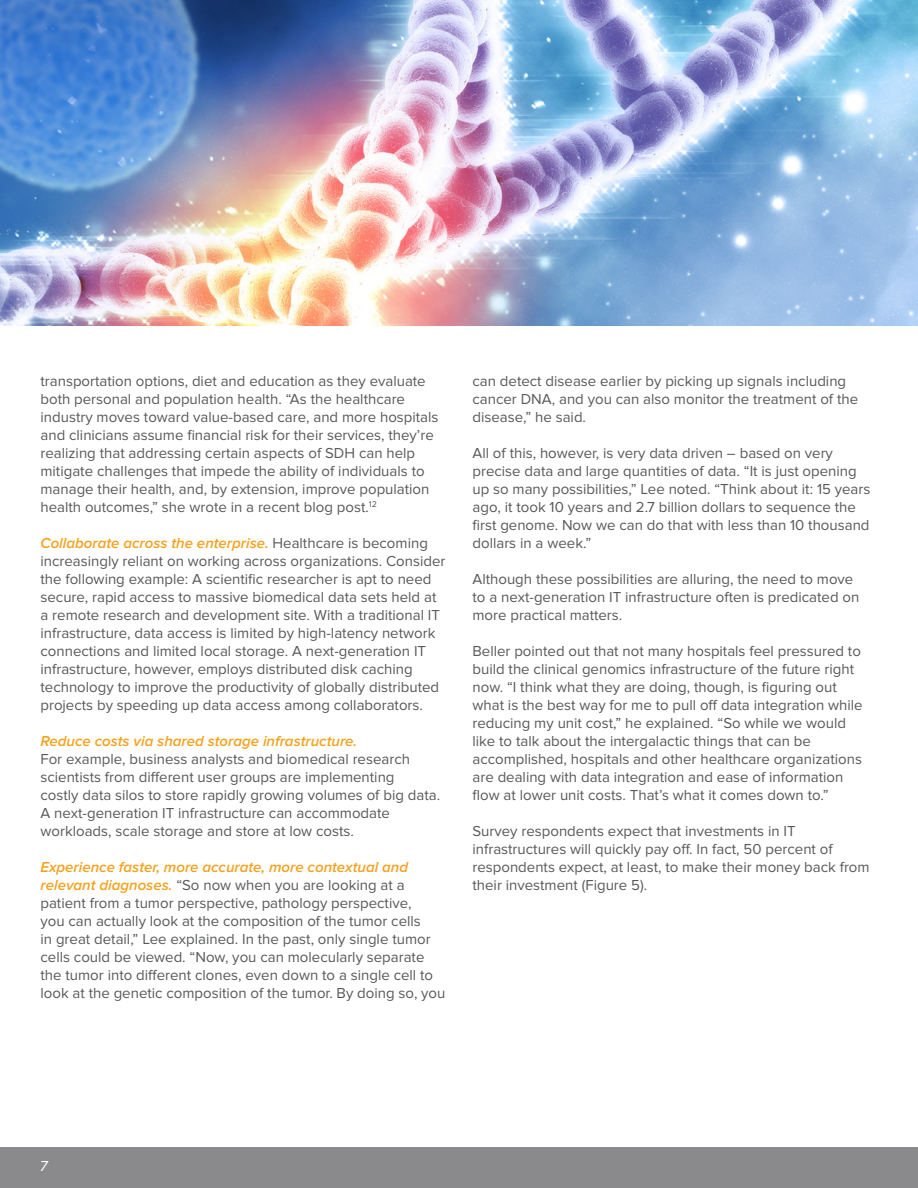
<style>
.page{position:relative;width:918px;height:1188px;background:#fff}
.page>*{position:absolute;margin:0;border:0;box-sizing:border-box;transform-origin:0 0}
.t1{font:15px/18px "Proxima Nova";color:#58595b}
.t2{font:italic 600 15px "Proxima Nova";color:#f6a11d}
.t3{font:italic 15px "Proxima Nova";color:#fff}
.s1{font-weight:600;font-style:italic;color:#f6a11d}
</style>
<div class="page">
<div style="left:0;top:1148px;width:918px;height:40px;background:#8a8a8d"></div>
<img style="left:0;top:0;width:918px;height:326px">
<p class="t1" style="left:40px;top:372px;width:400px">transportation options, diet and education as they evaluate both personal and population health. “As the healthcare industry moves toward value-based care, and more hospitals and clinicians assume financial risk for their services, they’re realizing that addressing certain aspects of SDH can help mitigate challenges that impede the ability of individuals to manage their health, and, by extension, improve population health outcomes,” she wrote in a recent blog post.<sup>12</sup></p>
<p class="t1" style="left:40px;top:534px;width:407px"><span class="s1">Collaborate across the enterprise.</span> Healthcare is becoming increasingly reliant on working across organizations. Consider the following example: A scientific researcher is apt to need secure, rapid access to massive biomedical data sets held at a remote research and development site. With a traditional IT infrastructure, data access is limited by high-latency network connections and limited local storage. A next-generation IT infrastructure, however, employs distributed disk caching technology to improve the productivity of globally distributed projects by speeding up data access among collaborators.</p>
<p class="t2" style="left:40px;top:732px;width:318px">Reduce costs via shared storage infrastructure.</p>
<p class="t1" style="left:40px;top:750px;width:401px">For example, business analysts and biomedical research scientists from different user groups are implementing<br>costly data silos to store rapidly growing volumes of big data.<br>A next-generation IT infrastructure can accommodate workloads, scale storage and store at low costs.</p>
<p class="t1" style="left:40px;top:858px;width:406px"><span class="s1">Experience faster, more accurate, more contextual and relevant diagnoses.</span> “So now when you are looking at a patient from a tumor perspective, pathology perspective,<br>you can actually look at the composition of the tumor cells<br>in great detail,” Lee explained. In the past, only single tumor cells could be viewed. “Now, you can molecularly separate the tumor into different clones, even down to a single cell to look at the genetic composition of the tumor. By doing so, you</p>
<p class="t1" style="left:472px;top:372px;width:387px">can detect disease earlier by picking up signals including cancer DNA, and you can also monitor the treatment of the disease,” he said.</p>
<p class="t1" style="left:472px;top:444px;width:399px">All of this, however, is very data driven – based on very precise data and large quantities of data. “It is just opening up so many possibilities,” Lee noted. “Think about it: 15 years ago, it took 10 years and 2.7 billion dollars to sequence the first genome. Now we can do that with less than 10 thousand dollars in a week.”</p>
<p class="t1" style="left:472px;top:570px;width:388px">Although these possibilities are alluring, the need to move to a next-generation IT infrastructure often is predicated on more practical matters.</p>
<p class="t1" style="left:472px;top:642px;width:392px">Beller pointed out that not many hospitals feel pressured to build the clinical genomics infrastructure of the future right now. “I think what they are doing, though, is figuring out what is the best way for me to pull off data integration while reducing my unit cost,” he explained. “So while we would like to talk about the intergalactic things that can be accomplished, hospitals and other healthcare organizations are dealing with data integration and ease of information flow at lower unit costs. That’s what it comes down to.”</p>
<p class="t1" style="left:472px;top:822px;width:399px">Survey respondents expect that investments in IT infrastructures will quickly pay off. In fact, 50 percent of respondents expect, at least, to make their money back from their investment (Figure 5).</p>
<p class="t3" style="left:40px;top:1158px;width:9px">7</p>
</div>
